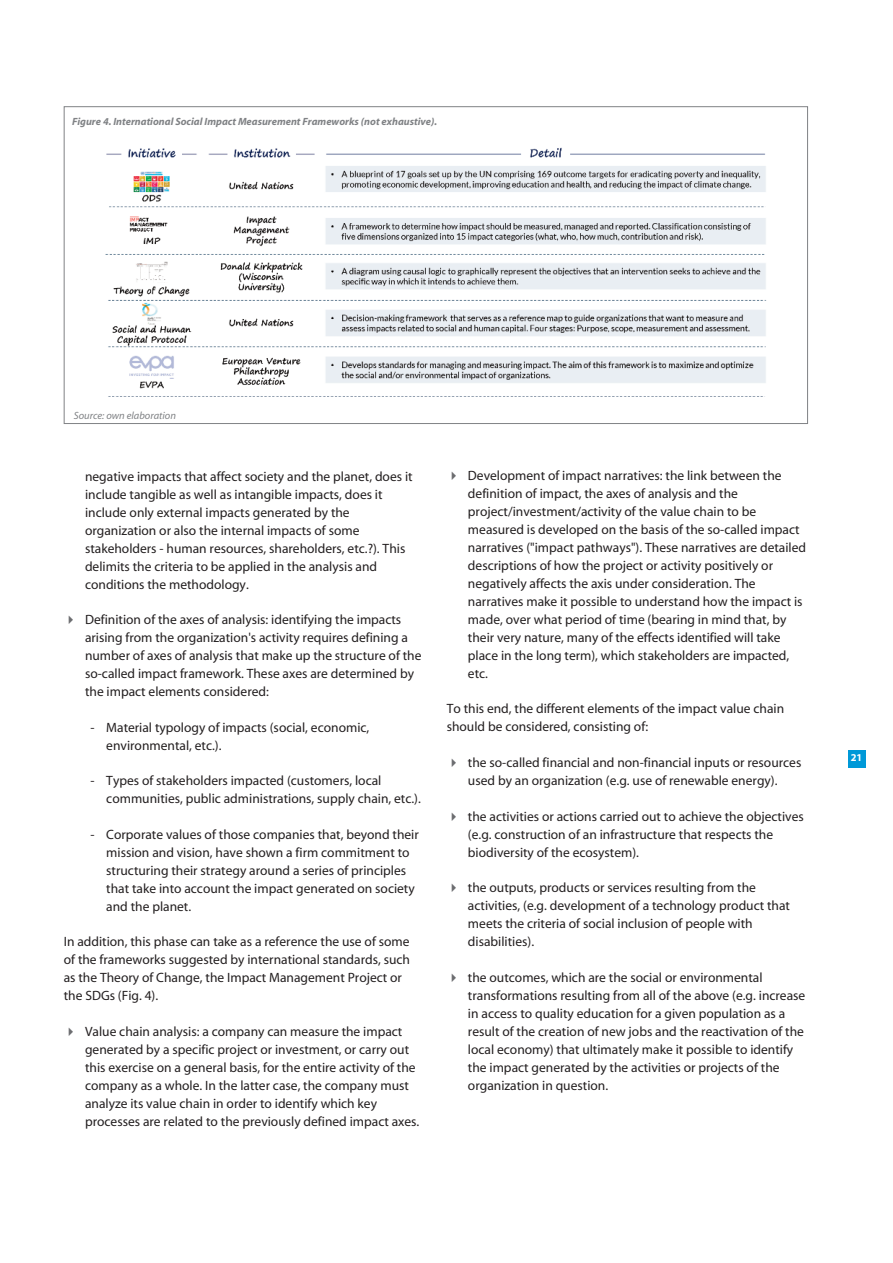
<style>
.page{position:relative;width:893px;height:1263px;background:#fff}
.page>*{position:absolute;margin:0;border:0;box-sizing:border-box;transform-origin:0 0}
.t1{font:13.5px/18px "Myriad";color:#231f20}
.t2{font:italic 700 10.5px "Myriad";color:#808285}
.t3{font:italic 10.5px "Myriad";color:#808285}
.t4{font:700 10.5px "Myriad";color:#fff}
.s1{color:#6c6d70}
</style>
<div class="page">
<img style="left:105px;top:147px;width:662px;height:250px">
<div style="left:848px;top:750px;width:17px;height:17px;background:#0099d8"></div>
<p class="t2" style="left:72px;top:116px;width:367px">Figure 4. International Social Impact Measurement Frameworks (not exhaustive).</p>
<p class="t3" style="left:74px;top:410px;width:104px">Source: own elaboration</p>
<p class="t1" style="left:85px;top:468px;width:329px">negative impacts that affect society and the planet, does it include tangible as well as intangible impacts, does it include only external impacts generated by the organization or also the internal impacts of some stakeholders - human resources, shareholders, etc.?). This delimits the criteria to be applied in the analysis and conditions the methodology.</p>
<p class="t1" style="left:85px;top:611px;width:338px;text-indent:-21px"><span class="s1">✔</span> Definition of the axes of analysis: identifying the impacts arising from the organization's activity requires defining a number of axes of analysis that make up the structure of the so-called impact framework. These axes are determined by the impact elements considered:</p>
<p class="t1" style="left:106px;top:719px;width:265px;text-indent:-16px">- Material typology of impacts (social, economic, environmental, etc.).</p>
<p class="t1" style="left:106px;top:772px;width:316px;text-indent:-16px">- Types of stakeholders impacted (customers, local communities, public administrations, supply chain, etc.).</p>
<p class="t1" style="left:106px;top:826px;width:314px;text-indent:-16px">- Corporate values of those companies that, beyond their mission and vision, have shown a firm commitment to structuring their strategy around a series of principles that take into account the impact generated on society and the planet.</p>
<p class="t1" style="left:64px;top:933px;width:348px">In addition, this phase can take as a reference the use of some of the frameworks suggested by international standards, such as the Theory of Change, the Impact Management Project or the SDGs (Fig. 4).</p>
<p class="t1" style="left:85px;top:1023px;width:336px;text-indent:-21px"><span class="s1">✔</span> Value chain analysis: a company can measure the impact generated by a specific project or investment, or carry out this exercise on a general basis, for the entire activity of the company as a whole. In the latter case, the company must analyze its value chain in order to identify which key processes are related to the previously defined impact axes.</p>
<p class="t1" style="left:468px;top:467px;width:340px;text-indent:-21px"><span class="s1">✔</span> Development of impact narratives: the link between the definition of impact, the axes of analysis and the project/investment/activity of the value chain to be measured is developed on the basis of the so-called impact narratives ("impact pathways"). These narratives are detailed descriptions of how the project or activity positively or negatively affects the axis under consideration. The narratives make it possible to understand how the impact is made, over what period of time (bearing in mind that, by their very nature, many of the effects identified will take place in the long term), which stakeholders are impacted, etc.</p>
<p class="t1" style="left:447px;top:700px;width:339px">To this end, the different elements of the impact value chain should be considered, consisting of:</p>
<p class="t1" style="left:447px;top:754px;width:356px;text-align:center"><span class="s1">✔</span> the so-called financial and non-financial inputs or resources used by an organization (e.g. use of renewable energy).</p>
<p class="t1" style="left:468px;top:808px;width:337px;text-indent:-21px"><span class="s1">✔</span> the activities or actions carried out to achieve the objectives (e.g. construction of an infrastructure that respects the biodiversity of the ecosystem).</p>
<p class="t1" style="left:468px;top:879px;width:324px;text-indent:-21px"><span class="s1">✔</span> the outputs, products or services resulting from the activities, (e.g. development of a technology product that meets the criteria of social inclusion of people with disabilities).</p>
<p class="t1" style="left:468px;top:969px;width:339px;text-indent:-21px"><span class="s1">✔</span> the outcomes, which are the social or environmental transformations resulting from all of the above (e.g. increase in access to quality education for a given population as a result of the creation of new jobs and the reactivation of the local economy) that ultimately make it possible to identify the impact generated by the activities or projects of the organization in question.</p>
<p class="t4" style="left:851px;top:752px;width:13px">21</p>
</div>
